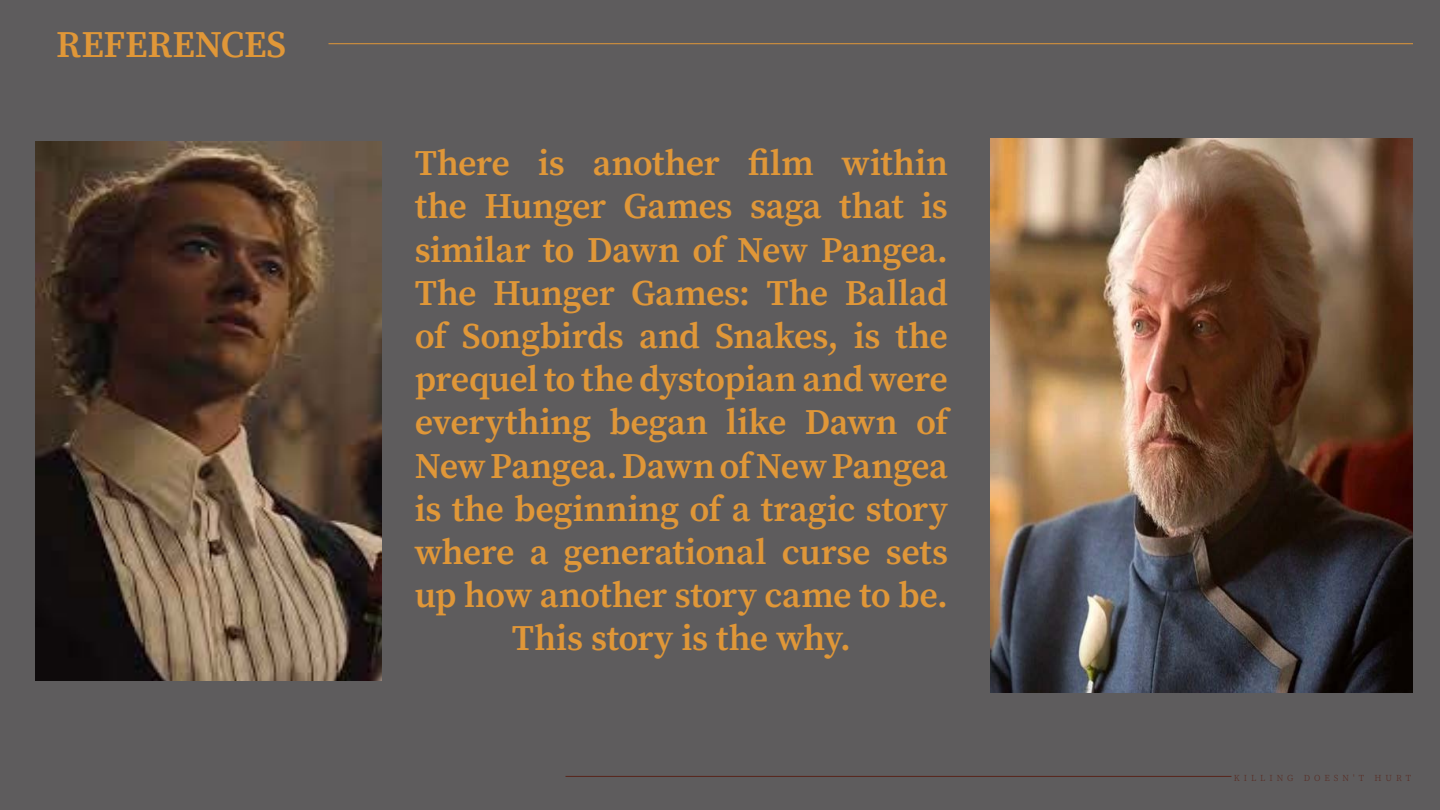
<style>
.page{position:relative;width:1440px;height:810px;background:#5e5c5d}
.page>*{position:absolute;margin:0;border:0;box-sizing:border-box;transform-origin:0 0}
.t1{font:600 37.5px "Source Serif Pro";letter-spacing:-.005em;color:#e09738}
.t2{font:600 36px/43.2px "Source Serif Pro";letter-spacing:-.015em;color:#e09738;text-align:center}
.t3{font:300 9px "Source Serif Pro";letter-spacing:.445em;color:#58251b}
</style>
<div class="page">
<img style="left:991px;top:138px;width:422px;height:555px">
<img style="left:35px;top:141px;width:346px;height:540px">
<hr style="left:566px;top:776px;width:666px;height:1px;background:#58251b">
<hr style="left:328px;top:44px;width:1085px;height:1px;background:#e09738">
<p class="t1" style="left:56px;top:19px;width:231px">REFERENCES</p>
<p class="t2" style="left:415px;top:141px;width:535px">There is another film within the Hunger Games saga that is similar to Dawn of New Pangea.<br>The Hunger Games: The Ballad of Songbirds and Snakes, is the prequel to the dystopian and were everything began like Dawn of<br>New Pangea. Dawn of New Pangea is the beginning of a tragic story where a generational curse sets up how another story came to be.<br>This story is the why.</p>
<p class="t3" style="left:1234px;top:772px;width:179px">KILLING DOESN'T HURT</p>
</div>
